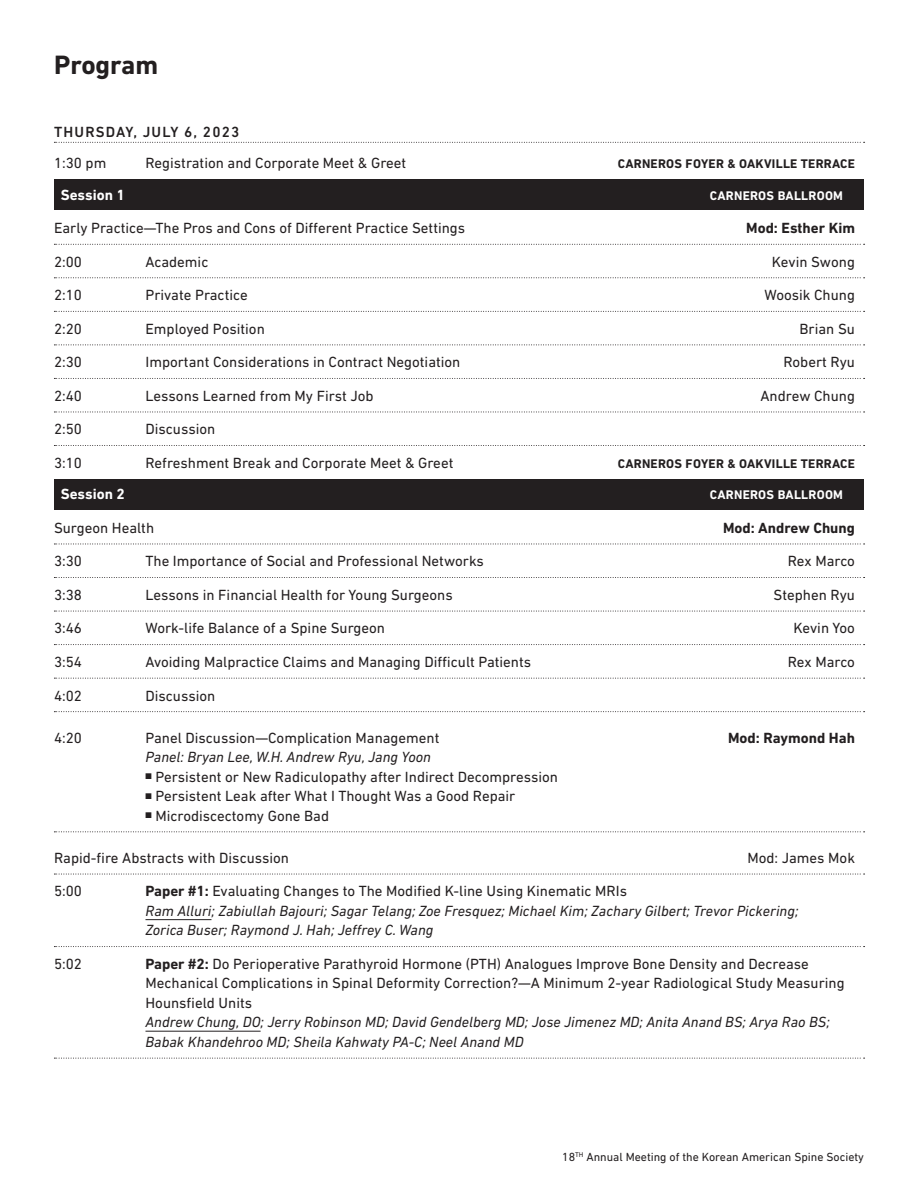
<style>
.page{position:relative;width:918px;height:1188px;background:#fff}
.page>*{position:absolute;margin:0;border:0;box-sizing:border-box;transform-origin:0 0}
.t1{font:700 27px "DIN Next LT Pro";color:#231f20}
.Table{font:15px/19.5px "DIN Next LT Pro";color:#231f20}
.Table_more_space{font:15px "DIN Next LT Pro";color:#231f20}
.Table-2{font:italic 15px/19.5px "DIN Next LT Pro";color:#231f20}
.Table_before_new_Ses{font:15px "DIN Next LT Pro";color:#231f20}
.Table_more_space-2{font:italic 15px "DIN Next LT Pro";color:#231f20}
.Table-3{font:700 15px "DIN Next LT Pro";color:#231f20}
.all_caps_small_subhe{font:500 15px "DIN Next LT Pro";letter-spacing:.08em;color:#231f20}
.Table_Sessions{font:700 15px "DIN Next LT Pro";color:#fff}
.Table_more_space-3{font:700 15px "DIN Next LT Pro";color:#231f20}
.Table_before_new_Ses-2{font:700 12.75px "DIN Next LT Pro";letter-spacing:.02em;color:#231f20}
.Table_Sessions-2{font:700 12.75px "DIN Next LT Pro";letter-spacing:.02em;color:#fff}
.t2{font:12px "DIN Next LT Pro";color:#231f20}
.s1{font-weight:700;font-style:normal}
.s2{font-style:normal}
.s3{font-weight:700}
.s4{font-style:italic}
</style>
<div class="page">
<svg style="left:54px;top:142px;width:811px;height:1px"></svg>
<div style="left:54px;top:180px;width:810px;height:30px;background:#231f20"></div>
<svg style="left:54px;top:244px;width:811px;height:1px"></svg>
<svg style="left:54px;top:277px;width:811px;height:1px"></svg>
<svg style="left:54px;top:311px;width:811px;height:1px"></svg>
<svg style="left:54px;top:345px;width:811px;height:1px"></svg>
<svg style="left:54px;top:378px;width:811px;height:1px"></svg>
<svg style="left:54px;top:412px;width:811px;height:1px"></svg>
<svg style="left:54px;top:445px;width:811px;height:1px"></svg>
<div style="left:54px;top:479px;width:810px;height:31px;background:#231f20"></div>
<svg style="left:54px;top:544px;width:811px;height:1px"></svg>
<svg style="left:54px;top:577px;width:811px;height:1px"></svg>
<svg style="left:54px;top:611px;width:811px;height:1px"></svg>
<svg style="left:54px;top:644px;width:811px;height:1px"></svg>
<svg style="left:54px;top:678px;width:811px;height:1px"></svg>
<svg style="left:54px;top:711px;width:811px;height:1px"></svg>
<svg style="left:54px;top:831px;width:811px;height:1px"></svg>
<svg style="left:54px;top:874px;width:811px;height:1px"></svg>
<hr style="left:146px;top:919px;width:65px;height:1px;background:#231f20">
<svg style="left:54px;top:946px;width:811px;height:1px"></svg>
<hr style="left:146px;top:1031px;width:115px;height:1px;background:#231f20">
<svg style="left:54px;top:1058px;width:811px;height:1px"></svg>
<h1 class="t1" style="left:54px;top:49px;width:106px">Program</h1>
<p class="all_caps_small_subhe" style="left:54px;top:123px;width:187px">THURSDAY, JULY 6, 2023</p>
<p class="Table_before_new_Ses" style="left:54px;top:154px;width:54px">1:30 pm</p>
<p class="Table_before_new_Ses" style="left:146px;top:154px;width:262px">Registration and Corporate Meet &amp; Greet</p>
<p class="Table_before_new_Ses-2" style="left:618px;top:156px;width:239px">CARNEROS FOYER &amp; OAKVILLE TERRACE</p>
<p class="Table_Sessions" style="left:61px;top:186px;width:66px">Session 1</p>
<p class="Table_Sessions-2" style="left:710px;top:188px;width:135px">CARNEROS BALLROOM</p>
<p class="Table" style="left:54px;top:218px;width:413px">Early Practice—The Pros and Cons of Different Practice Settings</p>
<p class="Table-3" style="left:746px;top:219px;width:110px">Mod: Esther Kim</p>
<p class="Table" style="left:54px;top:252px;width:30px">2:00</p>
<p class="Table" style="left:146px;top:252px;width:64px">Academic</p>
<p class="Table" style="left:772px;top:252px;width:85px">Kevin Swong</p>
<p class="Table" style="left:54px;top:285px;width:30px">2:10</p>
<p class="Table" style="left:146px;top:285px;width:104px">Private Practice</p>
<p class="Table" style="left:764px;top:285px;width:92px">Woosik Chung</p>
<p class="Table" style="left:54px;top:319px;width:30px">2:20</p>
<p class="Table" style="left:146px;top:319px;width:121px">Employed Position</p>
<p class="Table" style="left:800px;top:319px;width:57px">Brian Su</p>
<p class="Table" style="left:54px;top:352px;width:30px">2:30</p>
<p class="Table" style="left:146px;top:352px;width:316px">Important Considerations in Contract Negotiation</p>
<p class="Table" style="left:783px;top:352px;width:73px">Robert Ryu</p>
<p class="Table" style="left:54px;top:386px;width:30px">2:40</p>
<p class="Table" style="left:146px;top:386px;width:230px">Lessons Learned from My First Job</p>
<p class="Table" style="left:760px;top:386px;width:96px">Andrew Chung</p>
<p class="Table" style="left:54px;top:419px;width:30px">2:50</p>
<p class="Table" style="left:146px;top:419px;width:71px">Discussion</p>
<p class="Table_before_new_Ses" style="left:54px;top:454px;width:30px">3:10</p>
<p class="Table_before_new_Ses" style="left:146px;top:454px;width:309px">Refreshment Break and Corporate Meet &amp; Greet</p>
<p class="Table_before_new_Ses-2" style="left:618px;top:456px;width:239px">CARNEROS FOYER &amp; OAKVILLE TERRACE</p>
<p class="Table_Sessions" style="left:61px;top:485px;width:66px">Session 2</p>
<p class="Table_Sessions-2" style="left:710px;top:487px;width:135px">CARNEROS BALLROOM</p>
<p class="Table" style="left:54px;top:518px;width:102px">Surgeon Health</p>
<p class="Table-3" style="left:723px;top:519px;width:133px">Mod: Andrew Chung</p>
<p class="Table" style="left:54px;top:551px;width:30px">3:30</p>
<p class="Table" style="left:146px;top:551px;width:340px">The Importance of Social and Professional Networks</p>
<p class="Table" style="left:788px;top:551px;width:69px">Rex Marco</p>
<p class="Table" style="left:54px;top:585px;width:30px">3:38</p>
<p class="Table" style="left:146px;top:585px;width:309px">Lessons in Financial Health for Young Surgeons</p>
<p class="Table" style="left:774px;top:585px;width:83px">Stephen Ryu</p>
<p class="Table" style="left:54px;top:618px;width:30px">3:46</p>
<p class="Table" style="left:146px;top:618px;width:241px">Work-life Balance of a Spine Surgeon</p>
<p class="Table" style="left:793px;top:618px;width:63px">Kevin Yoo</p>
<p class="Table" style="left:54px;top:652px;width:30px">3:54</p>
<p class="Table" style="left:146px;top:652px;width:387px">Avoiding Malpractice Claims and Managing Difficult Patients</p>
<p class="Table" style="left:788px;top:652px;width:69px">Rex Marco</p>
<p class="Table" style="left:54px;top:685px;width:30px">4:02</p>
<p class="Table" style="left:146px;top:685px;width:71px">Discussion</p>
<p class="Table_more_space" style="left:54px;top:729px;width:30px">4:20</p>
<p class="Table_more_space" style="left:146px;top:729px;width:296px">Panel Discussion—Complication Management</p>
<p class="Table_more_space-3" style="left:728px;top:729px;width:128px">Mod: Raymond Hah</p>
<p class="Table_more_space-2" style="left:146px;top:748px;width:287px">Panel: Bryan Lee, W.H. Andrew Ryu, Jang Yoon</p>
<p class="Table_more_space" style="left:146px;top:768px;width:414px">■ Persistent or New Radiculopathy after Indirect Decompression</p>
<p class="Table_more_space" style="left:146px;top:787px;width:371px">■ Persistent Leak after What I Thought Was a Good Repair</p>
<p class="Table_more_space" style="left:146px;top:807px;width:185px">■ Microdiscectomy Gone Bad</p>
<p class="Table_more_space" style="left:54px;top:849px;width:237px">Rapid-fire Abstracts with Discussion</p>
<p class="Table_more_space" style="left:747px;top:849px;width:109px">Mod: James Mok</p>
<p class="Table" style="left:54px;top:881px;width:30px">5:00</p>
<p class="Table-2" style="left:146px;top:881px;width:654px"><span class="s1">Paper #1:</span> <span class="s2">Evaluating Changes to The Modified K-line Using Kinematic MRIs<br></span>Ram Alluri; Zabiullah Bajouri; Sagar Telang; Zoe Fresquez; Michael Kim; Zachary Gilbert; Trevor Pickering;<br>Zorica Buser; Raymond J. Hah; Jeffrey C. Wang</p>
<p class="Table" style="left:54px;top:954px;width:30px">5:02</p>
<p class="Table" style="left:146px;top:954px;width:701px"><span class="s3">Paper #2:</span> Do Perioperative Parathyroid Hormone (PTH) Analogues Improve Bone Density and Decrease Mechanical Complications in Spinal Deformity Correction?—A Minimum 2-year Radiological Study Measuring Hounsfield Units<br><span class="s4">Andrew Chung, DO; Jerry Robinson MD; David Gendelberg MD; Jose Jimenez MD; Anita Anand BS; Arya Rao BS; Babak Khandehroo MD; Sheila Kahwaty PA-C; Neel Anand MD</span></p>
<p class="t2" style="left:562px;top:1150px;width:303px">18<sup>TH</sup> Annual Meeting of the Korean American Spine Society</p>
</div>
